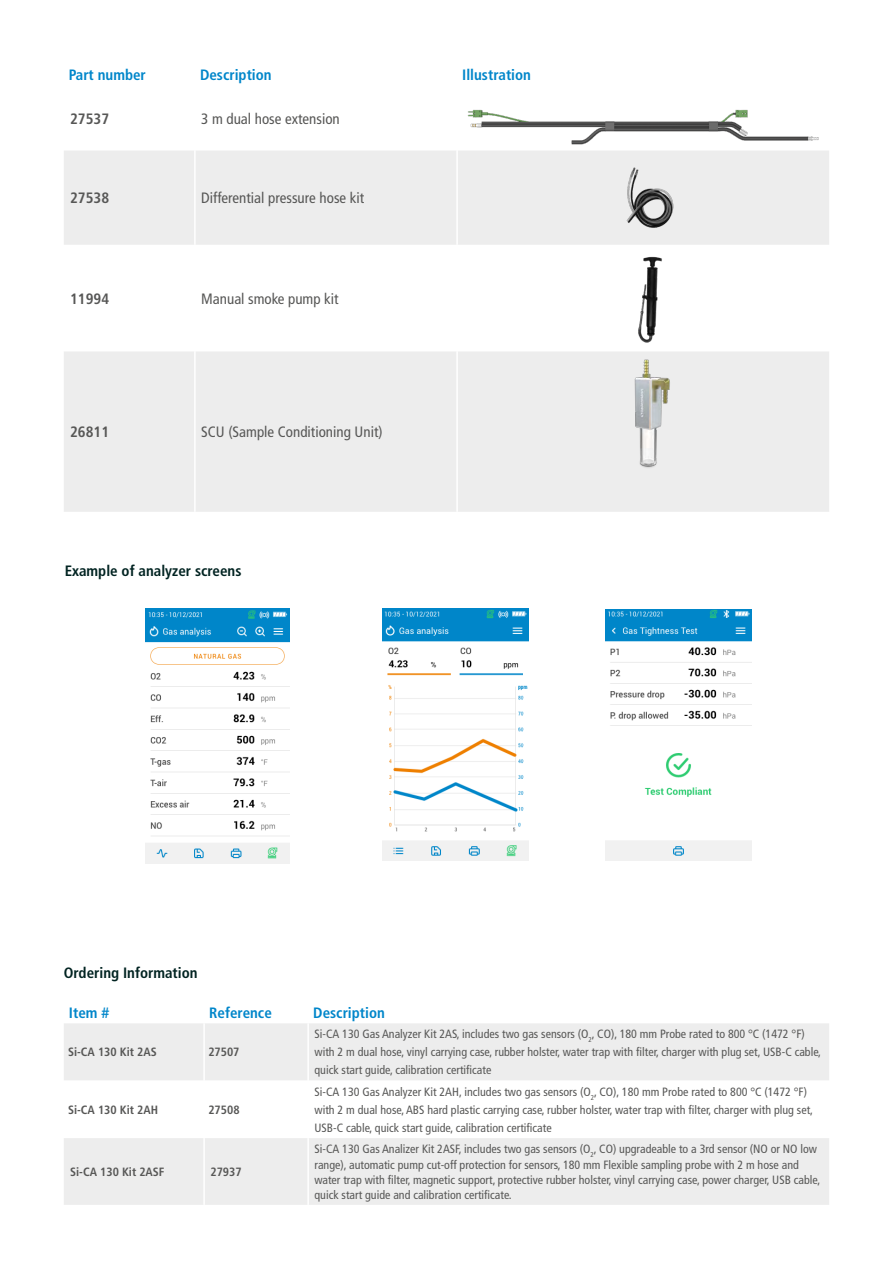
<style>
.page{position:relative;width:893px;height:1263px;background:#fff}
.page>*{position:absolute;margin:0;border:0;box-sizing:border-box;transform-origin:0 0}
.t1{font:condensed 15px "Frutiger LT Std";color:#575756}
.t2{font:700 condensed 15px "Frutiger LT Std";color:#0086ca}
.t3{font:700 condensed 15px "Frutiger LT Std";color:#002321}
.t4{font:700 condensed 15px "Frutiger LT Std";color:#575756}
.t5{font:condensed 12px/18px "Frutiger LT Std";color:#575756}
.t6{font:700 condensed 12px "Frutiger LT Std";color:#575756}
</style>
<div class="page">
<img style="left:605px;top:609px;width:146px;height:252px">
<img style="left:382px;top:609px;width:146px;height:252px">
<img style="left:145px;top:609px;width:144px;height:254px">
<svg style="left:64px;top:151px;width:765px;height:361px;fill:#ededed"></svg>
<hr style="left:194px;top:150px;width:2px;height:95px;background:#fff">
<hr style="left:456px;top:150px;width:2px;height:95px;background:#fff">
<hr style="left:194px;top:245px;width:2px;height:106px;background:#fff">
<hr style="left:456px;top:245px;width:2px;height:106px;background:#fff">
<hr style="left:194px;top:351px;width:2px;height:161px;background:#fff">
<hr style="left:456px;top:351px;width:2px;height:161px;background:#fff">
<img style="left:467px;top:109px;width:352px;height:36px">
<img style="left:620px;top:157px;width:58px;height:81px">
<img style="left:616px;top:251px;width:66px;height:94px">
<img style="left:625px;top:356px;width:51px;height:120px">
<svg style="left:64px;top:1023px;width:765px;height:182px;fill:#ededed"></svg>
<hr style="left:203px;top:1023px;width:2px;height:57px;background:#fff">
<hr style="left:307px;top:1023px;width:2px;height:57px;background:#fff">
<hr style="left:203px;top:1080px;width:2px;height:58px;background:#fff">
<hr style="left:307px;top:1080px;width:2px;height:58px;background:#fff">
<hr style="left:203px;top:1138px;width:2px;height:67px;background:#fff">
<hr style="left:307px;top:1138px;width:2px;height:67px;background:#fff">
<p class="t2" style="left:69px;top:66px;width:78px">Part number</p>
<p class="t2" style="left:200px;top:66px;width:73px">Description</p>
<p class="t2" style="left:462px;top:66px;width:70px">Illustration</p>
<p class="t4" style="left:70px;top:110px;width:41px">27537</p>
<p class="t1" style="left:201px;top:110px;width:140px">3 m dual hose extension</p>
<p class="t4" style="left:70px;top:189px;width:40px">27538</p>
<p class="t1" style="left:201px;top:189px;width:164px">Differential pressure hose kit</p>
<p class="t4" style="left:70px;top:290px;width:40px">11994</p>
<p class="t1" style="left:201px;top:290px;width:139px">Manual smoke pump kit</p>
<p class="t4" style="left:70px;top:423px;width:40px">26811</p>
<p class="t1" style="left:201px;top:423px;width:183px">SCU (Sample Conditioning Unit)</p>
<p class="t3" style="left:65px;top:561px;width:178px">Example of analyzer screens</p>
<p class="t3" style="left:64px;top:964px;width:135px">Ordering Information</p>
<p class="t2" style="left:69px;top:1004px;width:42px">Item #</p>
<p class="t2" style="left:209px;top:1004px;width:64px">Reference</p>
<p class="t2" style="left:313px;top:1004px;width:73px">Description</p>
<p class="t6" style="left:68px;top:1045px;width:90px">Si-CA 130 Kit 2AS</p>
<p class="t6" style="left:208px;top:1045px;width:33px">27507</p>
<p class="t5" style="left:314px;top:1025px;width:508px">Si-CA 130 Gas Analyzer Kit 2AS, includes two gas sensors (O<sub>2</sub>, CO), 180 mm Probe rated to 800 °C (1472 °F) with 2 m dual hose, vinyl carrying case, rubber holster, water trap with filter, charger with plug set, USB-C cable, quick start guide, calibration certificate</p>
<p class="t6" style="left:68px;top:1102px;width:92px">Si-CA 130 Kit 2AH</p>
<p class="t6" style="left:208px;top:1102px;width:33px">27508</p>
<p class="t6" style="left:70px;top:1165px;width:96px">Si-CA 130 Kit 2ASF</p>
<p class="t6" style="left:210px;top:1165px;width:33px">27937</p>
<p class="t5" style="left:315px;top:1083px;width:500px">Si-CA 130 Gas Analyzer Kit 2AH, includes two gas sensors (O<sub>2</sub>, CO), 180 mm Probe rated to 800 °C (1472 °F) with 2 m dual hose, ABS hard plastic carrying case, rubber holster, water trap with filter, charger with plug set,<br>USB-C cable, quick start guide, calibration certificate</p>
<p class="t5" style="left:315px;top:1142px;width:507px;line-height:15px">Si-CA 130 Gas Analizer Kit 2ASF, includes two gas sensors (O<sub>2</sub>, CO) upgradeable to a 3rd sensor (NO or NO low range), automatic pump cut-off protection for sensors, 180 mm Flexible sampling probe with 2 m hose and water trap with filter, magnetic support, protective rubber holster, vinyl carrying case, power charger, USB cable, quick start guide and calibration certificate.</p>
</div>
